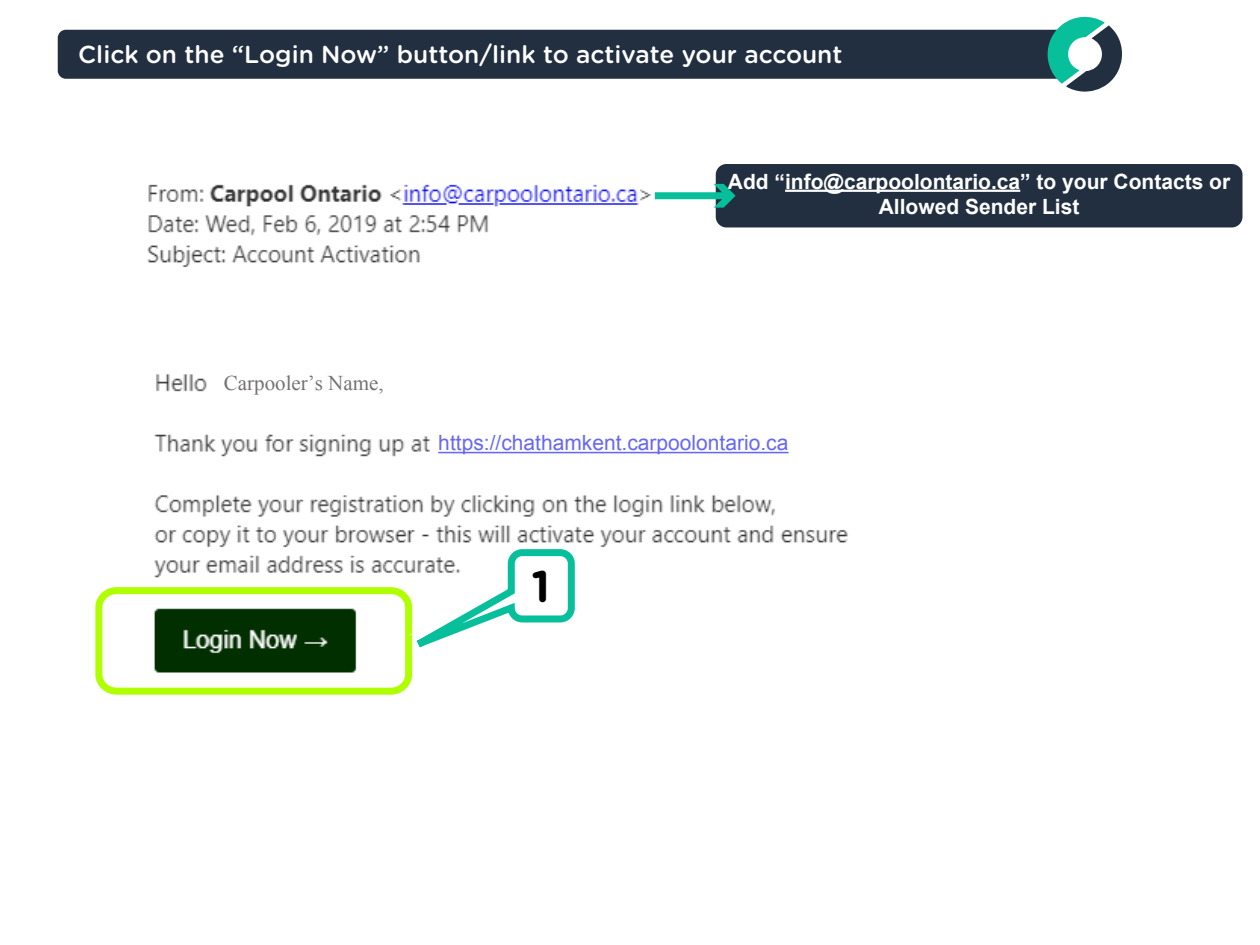
<style>
.page{position:relative;width:1260px;height:945px;background:#fff}
.page>*{position:absolute;margin:0;border:0;box-sizing:border-box;transform-origin:0 0}
.t1{font:700 44.27px "Gotham Rounded";color:#000}
.t2{font:500 24.5px "Gotham Rounded";color:#fff}
.t3{font:700 21px/25.2px "Arial";color:#fff;text-align:center}
.t4{font:21px "Arial";color:#6767f5}
.t5{font:21px "Times New Roman";color:#767171}
</style>
<div class="page">
<div style="left:58px;top:30px;width:1009px;height:49px;background:#212f40;border-radius:8px"></div>
<svg style="left:1047px;top:16px;width:75px;height:76px"></svg>
<img style="left:147px;top:177px;width:831px;height:510px">
<div style="left:95px;top:587px;width:317px;height:108px;border:7px solid #afff00;border-radius:17px"></div>
<div style="left:140px;top:270px;width:408px;height:30px;background:#fff"></div>
<div style="left:212px;top:362px;width:215px;height:39px;background:#fff"></div>
<div style="left:716px;top:164px;width:527px;height:63px;background:#212f40;border-radius:11px"></div>
<hr style="left:785px;top:190px;width:235px;height:2px;background:#fff">
<svg style="left:331px;top:546px;width:247px;height:139px"></svg>
<div style="left:655px;top:192px;width:73px;height:7px;background:#08bf9c"></div>
<svg style="left:714px;top:184px;width:22px;height:24px"></svg>
<div style="left:434px;top:378px;width:329px;height:30px;background:#fff"></div>
<div style="left:434px;top:423px;width:340px;height:45px;background:#fff"></div>
<hr style="left:438px;top:452px;width:351px;height:1px;background:#6767f5">
<p class="t2" style="left:78px;top:37px;width:766px">Click on the “Login Now” button/link to activate your account</p>
<p class="t3" style="left:728px;top:169px;width:504px">Add “info@carpoolontario.ca” to your Contacts or<br>Allowed Sender List</p>
<p class="t5" style="left:224px;top:369px;width:161px">Carpooler’s Name,</p>
<p class="t4" style="left:438px;top:429px;width:352px">https://chathamkent.carpoolontario.ca</p>
<h1 class="t1" style="left:531px;top:553px;width:20px">1</h1>
</div>
